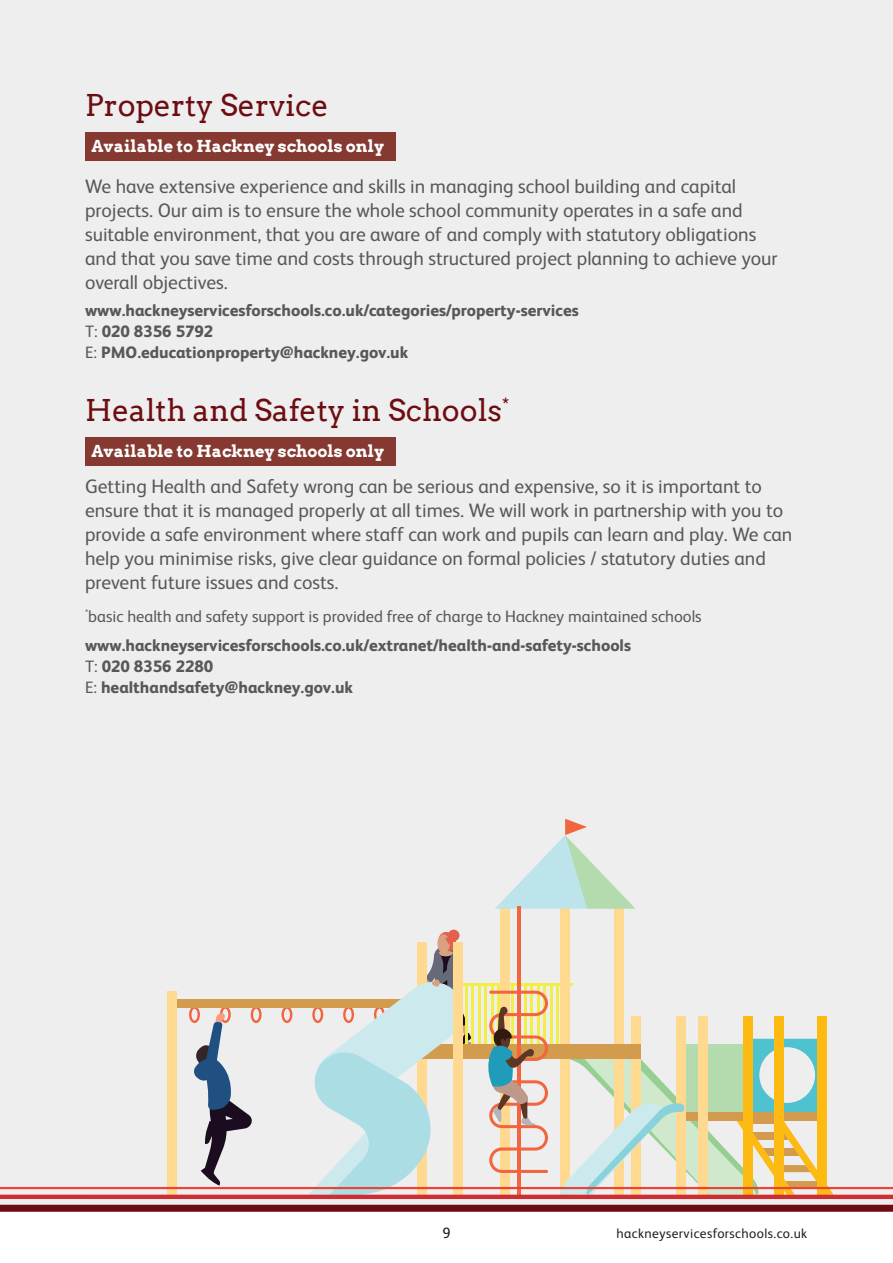
<style>
.page{position:relative;width:893px;height:1263px;background:#fff}
.page>*{position:absolute;margin:0;border:0;box-sizing:border-box;transform-origin:0 0}
.t1{font:30px "Arvo";color:#6e0d11}
.t2{font:19.5px/24px "FS Albert";color:#57585a}
.t3{font:800 16.5px/21px "FS Albert";color:#57585a}
.Footnote{font:16.5px "FS Albert";color:#57585a}
.t4{font:700 16.5px "Arvo";color:#fff}
.t5{font:15px "FS Albert";color:#231f20}
.t6{font:13.5px "FS Albert";letter-spacing:.03em;color:#231f20}
.s1{font-weight:400}
</style>
<div class="page">
<div style="left:0;top:0;width:893px;height:1211px;background:#eeeeef"></div>
<svg style="left:281px;top:1007px;width:11px;height:16px"></svg>
<div style="left:172px;top:999px;width:287px;height:8px;background:#d39b4e"></div>
<div style="left:167px;top:991px;width:10px;height:205px;background:#fed98f"></div>
<svg style="left:189px;top:1007px;width:73px;height:155px"></svg>
<div style="left:448px;top:930px;width:11px;height:11px;background:#e3604e;border-radius:50%"></div>
<hr style="left:456px;top:983px;width:117px;height:2px;background:#f3ed47">
<hr style="left:556px;top:984px;width:3px;height:64px;background:#f3ed47">
<hr style="left:550px;top:984px;width:2px;height:64px;background:#f3ed47">
<hr style="left:543px;top:984px;width:3px;height:64px;background:#f3ed47">
<hr style="left:537px;top:984px;width:2px;height:64px;background:#f3ed47">
<hr style="left:530px;top:984px;width:3px;height:64px;background:#f3ed47">
<hr style="left:524px;top:984px;width:2px;height:64px;background:#f3ed47">
<hr style="left:511px;top:984px;width:2px;height:64px;background:#f3ed47">
<hr style="left:498px;top:984px;width:2px;height:64px;background:#f3ed47">
<hr style="left:491px;top:984px;width:3px;height:64px;background:#f3ed47">
<hr style="left:485px;top:984px;width:2px;height:64px;background:#f3ed47">
<hr style="left:478px;top:984px;width:3px;height:64px;background:#f3ed47">
<hr style="left:472px;top:984px;width:2px;height:64px;background:#f3ed47">
<div style="left:614px;top:902px;width:10px;height:293px;background:#fed98f"></div>
<div style="left:560px;top:902px;width:10px;height:293px;background:#fed98f"></div>
<div style="left:500px;top:906px;width:10px;height:289px;background:#fed98f"></div>
<div style="left:417px;top:1044px;width:223px;height:15px;background:#d39b4e"></div>
<svg style="left:495px;top:819px;width:141px;height:90px"></svg>
<hr style="left:517px;top:906px;width:3px;height:289px;background:#f2653e">
<svg style="left:308px;top:933px;width:164px;height:229px"></svg>
<svg style="left:484px;top:991px;width:343px;height:171px"></svg>
<div style="left:85px;top:437px;width:310px;height:28px;background:#853931"></div>
<div style="left:85px;top:132px;width:310px;height:29px;background:#853931"></div>
<svg style="left:0;top:1162px;width:893px;height:50px"></svg>
<h3 class="t1" style="left:85px;top:88px;width:245px">Property Service</h3>
<h4 class="t4" style="left:92px;top:135px;width:294px">Available to Hackney schools only</h4>
<p class="t2" style="left:85px;top:173px;width:694px">We have extensive experience and skills in managing school building and capital projects. Our aim is to ensure the whole school community operates in a safe and suitable environment, that you are aware of and comply with statutory obligations and that you save time and costs through structured project planning to achieve your overall objectives.</p>
<p class="t3" style="left:85px;top:299px;width:495px">www.hackneyservicesforschools.co.uk/categories/property-services<br><span class="s1">T:</span> 020 8356 5792</p>
<p class="t3" style="left:85px;top:341px;width:325px"><span class="s1">E:</span> PMO.educationproperty@hackney.gov.uk</p>
<h3 class="t1" style="left:85px;top:392px;width:426px">Health and Safety in Schools<sup>*</sup></h3>
<h4 class="t4" style="left:92px;top:440px;width:294px">Available to Hackney schools only</h4>
<p class="t2" style="left:85px;top:474px;width:709px">Getting Health and Safety wrong can be serious and expensive, so it is important to ensure that it is managed properly at all times. We will work in partnership with you to provide a safe environment where staff can work and pupils can learn and play. We can help you minimise risks, give clear guidance on formal policies / statutory duties and prevent future issues and costs.</p>
<p class="Footnote" style="left:85px;top:605px;width:618px"><sup>*</sup>basic health and safety support is provided free of charge to Hackney maintained schools</p>
<p class="t3" style="left:85px;top:634px;width:548px">www.hackneyservicesforschools.co.uk/extranet/health-and-safety-schools<br><span class="s1">T:</span> 020 8356 2280<br><span class="s1">E:</span> healthandsafety@hackney.gov.uk</p>
<p class="t5" style="left:442px;top:1223px;width:10px">9</p>
<p class="t6" style="left:617px;top:1225px;width:192px">hackneyservicesforschools.co.uk</p>
</div>
